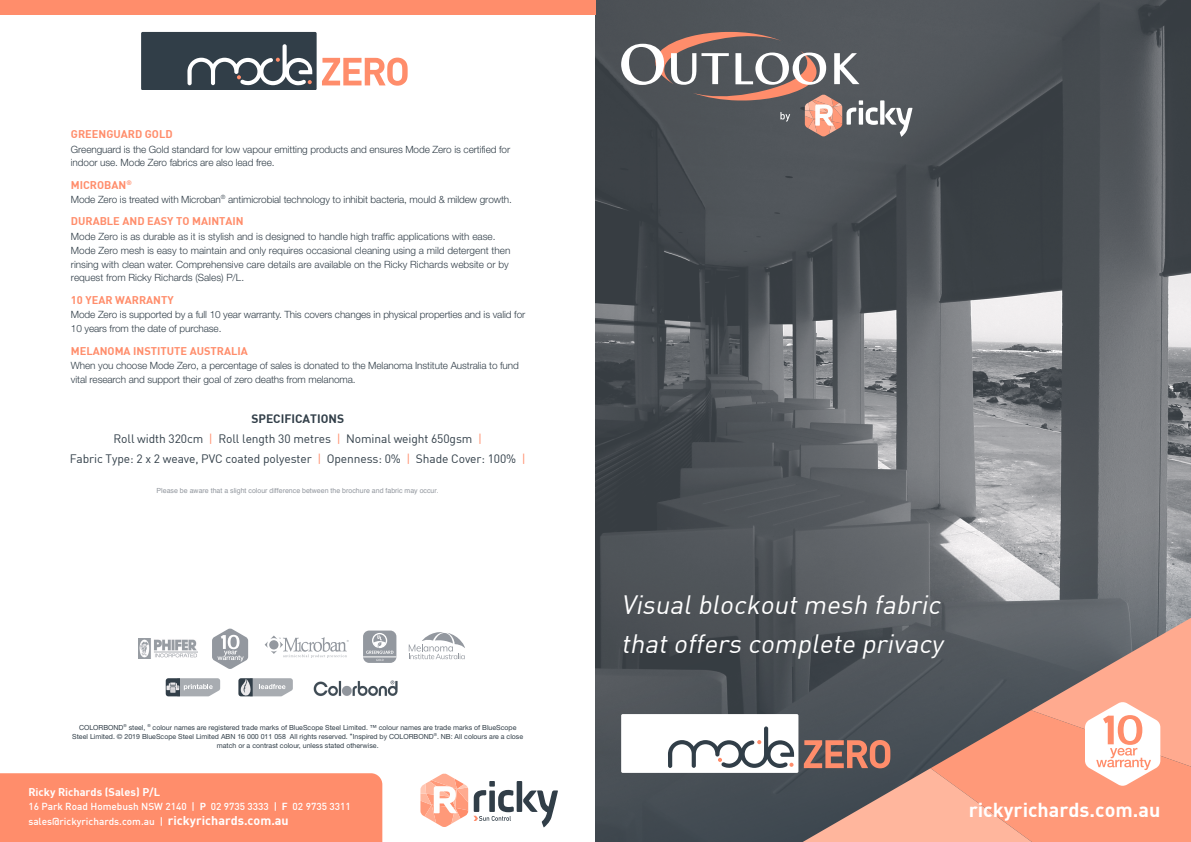
<style>
.page{position:relative;width:1191px;height:842px;background:#fff}
.page>*{position:absolute;margin:0;border:0;box-sizing:border-box;transform-origin:0 0}
.Fabric_Type{font:italic 26px/39.2px "DIN";color:#fff}
.t1{font:700 19.8px "DIN";color:#fff}
.t2{font:12px/20px "DIN";letter-spacing:-.01em;color:#313e48;text-align:center}
.t3{font:700 11px "DIN";color:#ff8d6b}
.t4{font:700 11px "DIN";color:#fff}
.t5{font:300 10px/13.6px "Helvetica Neue LT Std";letter-spacing:-.01em;color:#313e48}
.t6{font:500 10px/15px "DIN";color:#fff}
.t7{font:7px/9px "Helvetica Neue LT Std";color:#313e48;text-align:center}
.t8{font:7px "Helvetica";color:#93989f}
.s1{font-weight:700}
.s2{color:#ff8d6b}
.s3{font-size:8px}
.s4{font-weight:700;font-size:12.5px}
</style>
<div class="page">
<img style="left:595px;top:0;width:596px;height:842px">
<img style="left:313px;top:680px;width:85px;height:17px">
<svg style="left:409px;top:632px;width:56px;height:27px"></svg>
<svg style="left:166px;top:678px;width:54px;height:18px"></svg>
<svg style="left:238px;top:678px;width:55px;height:18px"></svg>
<svg style="left:212px;top:628px;width:36px;height:41px"></svg>
<img style="left:138px;top:638px;width:59px;height:20px">
<svg style="left:265px;top:635px;width:84px;height:23px"></svg>
<div style="left:363px;top:630px;width:33px;height:33px;background:#93989f;border-radius:6px"></div>
<hr style="left:363px;top:657px;width:33px;height:1px;background:#fff">
<svg style="left:366px;top:633px;width:27px;height:28px"></svg>
<div style="left:0;top:773px;width:382px;height:69px;background:#ff8d6b"></div>
<div style="left:516px;top:781px;width:6px;height:31px;background:#313e48"></div>
<svg style="left:523px;top:790px;width:35px;height:37px"></svg>
<svg style="left:420px;top:773px;width:94px;height:54px"></svg>
<div style="left:0;top:0;width:595px;height:14px;background:#ff8d6b"></div>
<div style="left:141px;top:32px;width:176px;height:58px;background:#313e48;border-radius:2px"></div>
<svg style="left:187px;top:44px;width:125px;height:41px"></svg>
<svg style="left:322px;top:58px;width:85px;height:28px"></svg>
<svg style="left:880px;top:100px;width:4px;height:25px"></svg>
<svg style="left:885px;top:108px;width:27px;height:29px"></svg>
<svg style="left:621px;top:32px;width:257px;height:104px;background:#766f6f"></svg>
<div style="left:621px;top:714px;width:177px;height:59px;background:#fff;border-radius:2px"></div>
<svg style="left:668px;top:592px;width:523px;height:250px;background:#947b75"></svg>
<p class="t3" style="left:71px;top:129px;width:103px">GREENGUARD GOLD</p>
<p class="t5" style="left:71px;top:142px;width:441px">Greenguard is the Gold standard for low vapour emitting products and ensures Mode Zero is certified for indoor use. Mode Zero fabrics are also lead free.</p>
<p class="t3" style="left:71px;top:179px;width:62px">MICROBAN<sup>®</sup></p>
<p class="t5" style="left:71px;top:192px;width:442px">Mode Zero is treated with Microban<sup>®</sup> antimicrobial technology to inhibit bacteria, mould &amp; mildew growth.</p>
<p class="t3" style="left:71px;top:216px;width:174px">DURABLE AND EASY TO MAINTAIN</p>
<p class="t5" style="left:71px;top:229px;width:441px">Mode Zero is as durable as it is stylish and is designed to handle high traffic applications with ease.<br>Mode Zero mesh is easy to maintain and only requires occasional cleaning using a mild detergent then rinsing with clean water. Comprehensive care details are available on the Ricky Richards website or by request from Ricky Richards (Sales) P/L.</p>
<p class="t3" style="left:71px;top:295px;width:104px">10 YEAR WARRANTY</p>
<p class="t5" style="left:71px;top:308px;width:456px">Mode Zero is supported by a full 10 year warranty. This covers changes in physical properties and is valid for<br>10 years from the date of purchase.</p>
<p class="t3" style="left:71px;top:345px;width:178px">MELANOMA INSTITUTE AUSTRALIA</p>
<p class="t5" style="left:71px;top:358px;width:449px">When you choose Mode Zero, a percentage of sales is donated to the Melanoma Institute Australia to fund vital research and support their goal of zero deaths from melanoma.</p>
<p class="t2" style="left:70px;top:409px;width:457px"><span class="s1">SPECIFICATIONS<br></span>Roll width 320cm <span class="s2">|</span> Roll length 30 metres <span class="s2">|</span> Nominal weight 650gsm <span class="s2">|<br></span>Fabric Type: 2 x 2 weave, PVC coated polyester <span class="s2">|</span> Openness: 0% <span class="s2">|</span> Shade Cover: 100% <span class="s2">|</span></p>
<p class="t8" style="left:157px;top:485px;width:284px">Please be aware that a slight colour difference between the brochure and fabric may occur.</p>
<p class="t7" style="left:72px;top:722px;width:452px">COLORBOND<sup>®</sup> steel, <sup>®</sup> colour names are registered trade marks of BlueScope Steel Limited. ™ colour names are trade marks of BlueScope<br>Steel Limited. © 2019 BlueScope Steel Limited ABN 16 000 011 058 All rights reserved. <span class="s3">*</span>Inspired by COLORBOND<sup>®</sup>. NB: All colours are a close match or a contrast colour, unless stated otherwise.</p>
<p class="t4" style="left:28px;top:786px;width:133px">Ricky Richards (Sales) P/L</p>
<p class="t6" style="left:28px;top:800px;width:324px">16 Park Road Homebush NSW 2140 | <span class="s1">P</span> 02 9735 3333 | <span class="s1">F</span> 02 9735 3311 sales@rickyrichards.com.au | <span class="s4">rickyrichards.com.au</span></p>
<p class="Fabric_Type" style="left:621px;top:587px;width:328px">Visual blockout mesh fabric that offers complete privacy</p>
<p class="t1" style="left:968px;top:801px;width:193px">rickyrichards.com.au</p>
</div>
